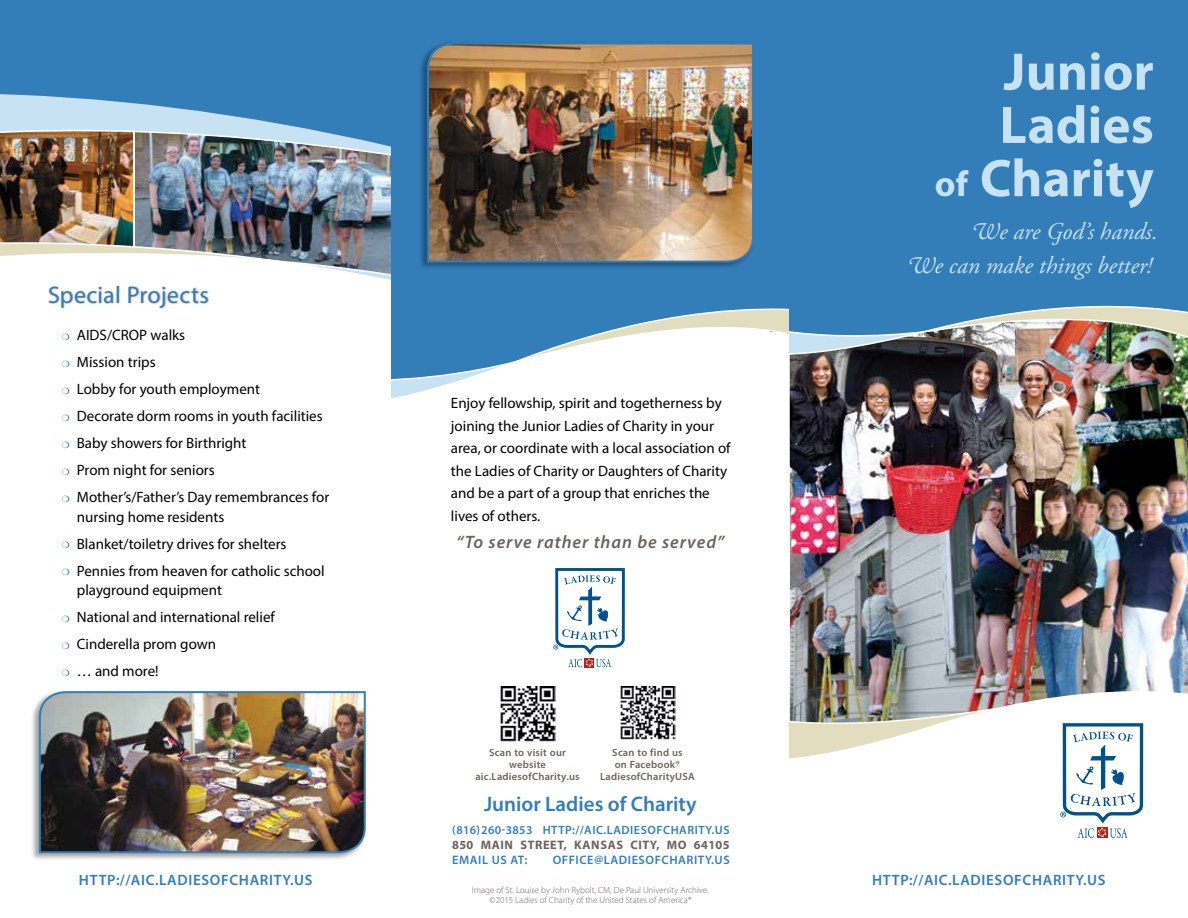
<style>
.page{position:relative;width:1188px;height:918px;background:#fff}
.page>*{position:absolute;margin:0;border:0;box-sizing:border-box;transform-origin:0 0}
.t1{font:700 53.25px/53.2px "Myriad Pro";color:#c7e2f3;text-align:right}
.t2{font:italic 24px/33.8px "Adobe Garamond Pro";color:#c7e2f3;text-align:right}
.t3{font:24px "Myriad Pro";letter-spacing:.01em;color:#337db9}
.t4{font:600 21px "Myriad Pro";color:#337db9}
.t5{font:italic 600 18px "Myriad Pro";letter-spacing:.05em;color:#6d635b}
.t6{font:15px/27px "Myriad Pro";color:#000}
.t7{font:600 15px "Myriad Pro";letter-spacing:.045em;color:#337db9}
.t8{font:600 12.3px "Myriad Pro";letter-spacing:.045em;color:#337db9}
.t9{font:700 12.3px "Myriad Pro";letter-spacing:.055em;color:#6d635b}
.t10{font:600 12px "Myriad Pro";letter-spacing:.045em;color:#337db9}
.t11{font:600 10.5px/12px "Myriad Pro";letter-spacing:.025em;color:#6d635b;text-align:center}
.t12{font:300 9px/10.5px "Myriad Pro";color:#6d635b;text-align:center}
.s1{color:#337db9}
.s2{font-style:inherit}
.s3{font-size:36px}
</style>
<div class="page">
<div style="left:30px;top:689px;width:337px;height:171px;background:#000;opacity:.35"></div>
<img style="left:38px;top:690px;width:329px;height:164px">
<svg style="left:789px;top:722px;width:1px;height:15px"></svg>
<img style="left:1px;top:229px;width:132px;height:9px">
<img style="left:135px;top:229px;width:257px;height:9px">
<div style="left:0;top:0;width:392px;height:91px;background:#337db9"></div>
<img style="left:0;top:91px;width:392px;height:138px">
<img style="left:0;top:126px;width:392px;height:86px">
<div style="left:392px;top:0;width:398px;height:238px;background:#337db9"></div>
<img style="left:790px;top:403px;width:398px;height:284px">
<div style="left:790px;top:0;width:398px;height:238px;background:#337db9"></div>
<img style="left:0;top:238px;width:1188px;height:165px">
<div style="left:419px;top:40px;width:336px;height:230px;background:#000;opacity:.35"></div>
<img style="left:426px;top:42px;width:329px;height:222px">
<svg style="left:790px;top:687px;width:398px;height:151px"></svg>
<svg style="left:553px;top:568px;width:72px;height:99px"></svg>
<img style="left:620px;top:686px;width:55px;height:53px">
<img style="left:500px;top:686px;width:56px;height:55px">
<h2 class="t3" style="left:48px;top:280px;width:162px">Special Projects</h2>
<p class="t6" style="left:62px;top:322px;width:269px"><span class="s1">❍</span> AIDS/CROP walks<br><span class="s1">❍</span> Mission trips<br><span class="s1">❍</span> Lobby for youth employment<br><span class="s1">❍</span> Decorate dorm rooms in youth facilities <span class="s1">❍</span> Baby showers for Birthright<br><span class="s1">❍</span> Prom night for seniors<br><span class="s1">❍</span> Mother’s/Father’s Day remembrances for</p>
<p class="t6" style="left:62px;top:503px;width:264px;text-indent:15px">nursing home residents<br><span class="s1">❍</span> Blanket/toiletry drives for shelters<br><span class="s1">❍</span> Pennies from heaven for catholic school</p>
<p class="t6" style="left:62px;top:577px;width:215px;text-indent:15px">playground equipment<br><span class="s1">❍</span> National and international relief <span class="s1">❍</span> Cinderella prom gown<br><span class="s1">❍</span> … and more!</p>
<p class="t7" style="left:79px;top:871px;width:235px">HTTP://AIC.LADIESOFCHARITY.US</p>
<p class="t6" style="left:451px;top:392px;width:281px;line-height:22.5px">Enjoy fellowship, spirit and togetherness by joining the Junior Ladies of Charity in your area, or coordinate with a local association of the Ladies of Charity or Daughters of Charity and be a part of a group that enriches the lives of others.</p>
<p class="t5" style="left:456px;top:531px;width:270px">“To serve rather than be served”</p>
<p class="t11" style="left:475px;top:746px;width:106px">Scan to visit our website aic.LadiesofCharity.us</p>
<p class="t11" style="left:600px;top:746px;width:96px">Scan to find us<br>on Facebook®<br>LadiesofCharityUSA</p>
<h3 class="t4" style="left:484px;top:791px;width:214px"><span class="s2">J</span>unior <span class="s2">L</span>adies of <span class="s2">C</span>harity</h3>
<p class="t10" style="left:452px;top:822px;width:279px">(816)260-3853 HTTP://AIC.LADIESOFCHARITY.US</p>
<p class="t9" style="left:452px;top:837px;width:279px">850 MAIN STREET, KANSAS CITY, MO 64105</p>
<p class="t8" style="left:452px;top:852px;width:77px">EMAIL US AT:</p>
<p class="t8" style="left:553px;top:852px;width:178px">OFFICE@LADIESOFCHARITY.US</p>
<p class="t12" style="left:472px;top:884px;width:239px">Image of St. Louise by John Rybolt, CM, De Paul University Archive. ©2015 Ladies of Charity of the United States of America®</p>
<h1 class="t1" style="left:935px;top:43px;width:220px"><span class="s2">J</span>unior<br><span class="s2">L</span>adies<br><span class="s3">of</span> <span class="s2">C</span>harity</h1>
<h2 class="t2" style="left:907px;top:215px;width:252px">We are God’s hands.<br>We can make things better!</h2>
<p class="t7" style="left:872px;top:871px;width:235px">HTTP://AIC.LADIESOFCHARITY.US</p>
</div>
